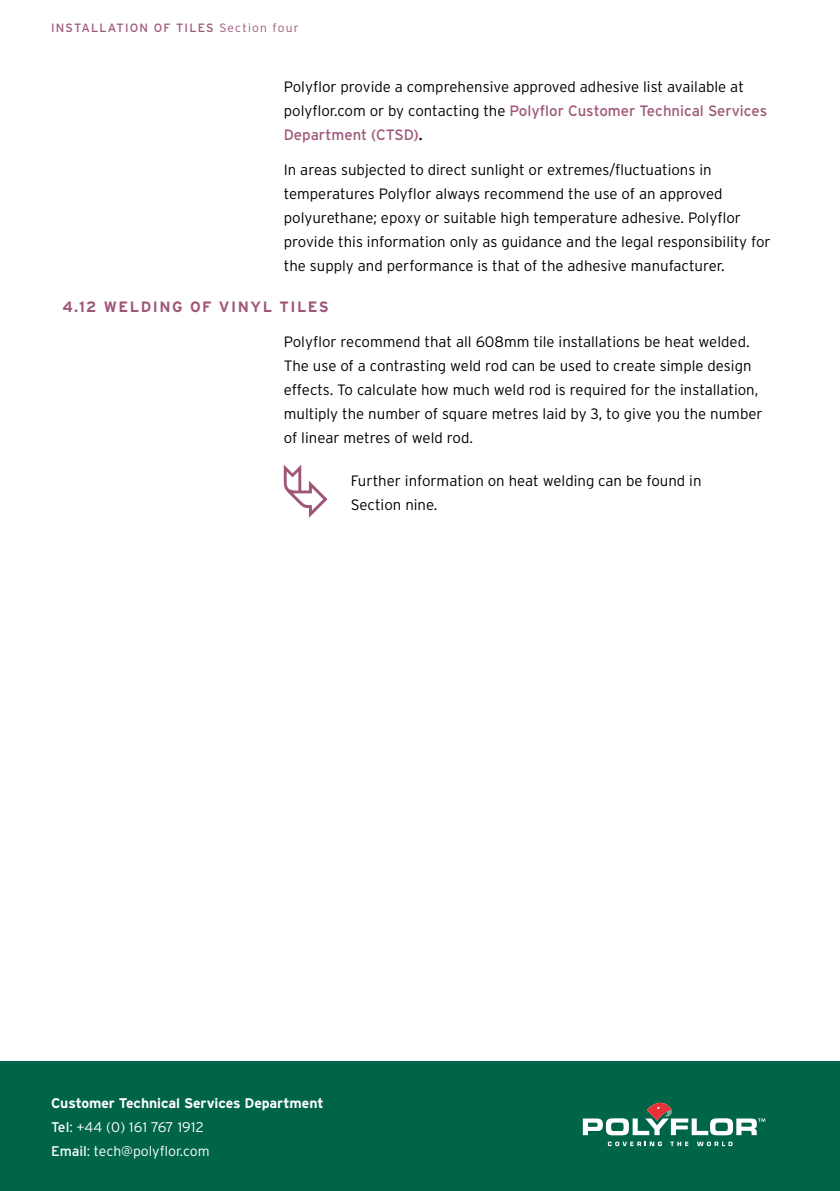
<style>
.page{position:relative;width:840px;height:1191px;background:#fff}
.page>*{position:absolute;margin:0;border:0;box-sizing:border-box;transform-origin:0 0}
.t1{font:300 15px/24px "Interstate";color:#000}
.t2{font:700 15px "Interstate";letter-spacing:.1em;color:#9f5779}
.t3{font:700 14px/24px "Interstate";letter-spacing:-.005em;color:#fff}
.t4{font:12px "Interstate";letter-spacing:.1em;color:#9f5779}
.s1{font-weight:300}
.s2{font-weight:400;color:#9f5779}
.s3{font-weight:400}
</style>
<div class="page">
<div style="left:0;top:1061px;width:839px;height:130px;background:#006548"></div>
<svg style="left:607px;top:1141px;width:54px;height:5px"></svg>
<svg style="left:670px;top:1141px;width:18px;height:5px"></svg>
<svg style="left:697px;top:1141px;width:35px;height:5px"></svg>
<svg style="left:582px;top:1102px;width:183px;height:33px"></svg>
<p class="t4" style="left:51px;top:21px;width:249px">INSTALLATION OF TILES <span class="s1">Section four</span></p>
<p class="t1" style="left:283px;top:74px;width:484px">Polyflor provide a comprehensive approved adhesive list available at polyflor.com or by contacting the <span class="s2">Polyflor Customer Technical Services<br>Department (CTSD)</span><span class="s3">.</span></p>
<p class="t1" style="left:283px;top:157px;width:488px">In areas subjected to direct sunlight or extremes/fluctuations in temperatures Polyflor always recommend the use of an approved polyurethane; epoxy or suitable high temperature adhesive. Polyflor provide this information only as guidance and the legal responsibility for the supply and performance is that of the adhesive manufacturer.</p>
<p class="t2" style="left:62px;top:298px;width:268px">4.12 WELDING OF VINYL TILES</p>
<p class="t1" style="left:283px;top:330px;width:480px">Polyflor recommend that all 608mm tile installations be heat welded.<br>The use of a contrasting weld rod can be used to create simple design effects. To calculate how much weld rod is required for the installation, multiply the number of square metres laid by 3, to give you the number of linear metres of weld rod.</p>
<p class="t1" style="left:350px;top:469px;width:352px">Further information on heat welding can be found in<br>Section nine.</p>
<p class="t3" style="left:51px;top:1091px;width:274px">Customer Technical Services Department<br><span class="s3">Tel</span><span class="s1">: +44 (0) 161 767 1912<br></span><span class="s3">Email</span><span class="s1">: tech@polyflor.com</span></p>
</div>
